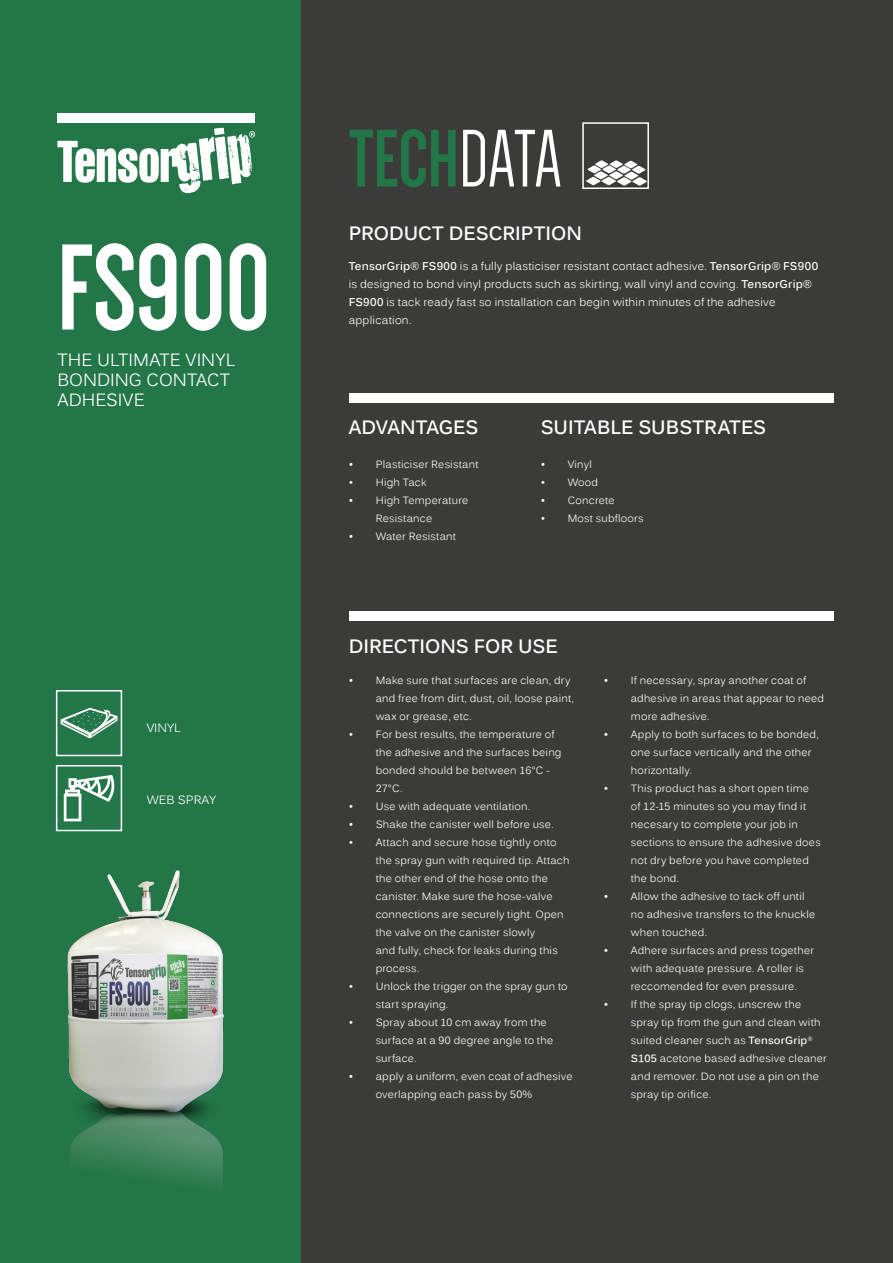
<style>
.page{position:relative;width:893px;height:1263px;background:#fff}
.page>*{position:absolute;margin:0;border:0;box-sizing:border-box;transform-origin:0 0}
.t1{font:700 126px "Dense";color:#fff}
.t2{font:700 84px "Dense";color:#237647}
.t3{font:700 19.2px "Kalinga";color:#fff}
.t4{font:17.7px/19.8px "Kalinga";color:#fff}
.t5{font:12px "Kalinga";color:#fff}
.t6{font:11.25px/18px "Kalinga";letter-spacing:.02em;color:#fff}
.t7{font:10.5px/18px "Kalinga";letter-spacing:.02em;color:#fff}
.s1{font-weight:400;color:#fff}
.s2{font-weight:700}
</style>
<div class="page">
<div style="left:0;top:0;width:302px;height:1263px;background:#237647"></div>
<div style="left:302px;top:0;width:591px;height:1263px;background:#3b3b3a"></div>
<div style="left:57px;top:113px;width:198px;height:9px;background:#fff"></div>
<svg style="left:57px;top:128px;width:198px;height:66px"></svg>
<img style="left:69px;top:1138px;width:154px;height:46px">
<img style="left:67px;top:870px;width:157px;height:268px">
<div style="left:349px;top:393px;width:484px;height:10px;background:#fff"></div>
<div style="left:349px;top:611px;width:484px;height:9px;background:#fff"></div>
<div style="left:56px;top:690px;width:66px;height:66px;border:2px solid #fff"></div>
<svg style="left:64px;top:775px;width:51px;height:46px"></svg>
<div style="left:56px;top:765px;width:66px;height:66px;border:2px solid #fff"></div>
<div style="left:582px;top:122px;width:67px;height:67px;border:2px solid #fff"></div>
<svg style="left:586px;top:160px;width:61px;height:26px"></svg>
<svg style="left:61px;top:708px;width:56px;height:30px"></svg>
<p class="t1" style="left:57px;top:226px;width:214px">FS900</p>
<p class="t4" style="left:57px;top:352px;width:180px">THE ULTIMATE VINYL<br>BONDING CONTACT<br>ADHESIVE</p>
<p class="t5" style="left:147px;top:720px;width:36px">VINYL</p>
<p class="t5" style="left:147px;top:792px;width:71px">WEB SPRAY</p>
<p class="t2" style="left:349px;top:118px;width:214px">TECH<span class="s1">DATA</span></p>
<p class="t3" style="left:349px;top:221px;width:235px">PRODUCT DESCRIPTION</p>
<p class="t6" style="left:349px;top:258px;width:471px"><span class="s2">TensorGrip® FS900</span> is a fully plasticiser resistant contact adhesive. <span class="s2">TensorGrip® FS900 </span>is designed to bond vinyl products such as skirting, wall vinyl and coving. <span class="s2">TensorGrip® FS900</span> is tack ready fast so installation can begin within minutes of the adhesive application.</p>
<p class="t3" style="left:349px;top:414px;width:131px">ADVANTAGES</p>
<p class="t7" style="left:349px;top:456px;width:131px">• Plasticiser Resistant</p>
<p class="t7" style="left:349px;top:474px;width:79px">• High Tack</p>
<p class="t7" style="left:376px;top:492px;width:94px;text-indent:-27px">• High Temperature<br>Resistance</p>
<p class="t7" style="left:349px;top:528px;width:109px">• Water Resistant</p>
<p class="t3" style="left:541px;top:414px;width:227px">SUITABLE SUBSTRATES</p>
<p class="t7" style="left:541px;top:456px;width:53px">• Vinyl</p>
<p class="t7" style="left:541px;top:474px;width:59px">• Wood</p>
<p class="t7" style="left:541px;top:492px;width:75px">• Concrete</p>
<p class="t7" style="left:541px;top:510px;width:104px">• Most subfloors</p>
<p class="t3" style="left:349px;top:633px;width:211px">DIRECTIONS FOR USE</p>
<p class="t7" style="left:376px;top:672px;width:200px;text-indent:-27px">• Make sure that surfaces are clean, dry and free from dirt, dust, oil, loose paint, wax or grease, etc.</p>
<p class="t7" style="left:376px;top:726px;width:187px;text-indent:-27px">• For best results, the temperature of the adhesive and the surfaces being bonded should be between 16°C -<br>27°C.</p>
<p class="t7" style="left:349px;top:798px;width:183px">• Use with adequate ventilation.</p>
<p class="t7" style="left:349px;top:816px;width:206px">• Shake the canister well before use.</p>
<p class="t7" style="left:376px;top:834px;width:195px;text-indent:-27px">• Attach and secure hose tightly onto the spray gun with required tip. Attach the other end of the hose onto the canister. Make sure the hose-valve connections are securely tight. Open the valve on the canister slowly<br>and fully, check for leaks during this process.</p>
<p class="t7" style="left:376px;top:978px;width:194px;text-indent:-27px">• Unlock the trigger on the spray gun to start spraying.</p>
<p class="t7" style="left:376px;top:1014px;width:179px;text-indent:-27px">• Spray about 10 cm away from the surface at a 90 degree angle to the surface.</p>
<p class="t7" style="left:376px;top:1068px;width:198px;text-indent:-27px">• apply a uniform, even coat of adhesive overlapping each pass by 50%</p>
<p class="t7" style="left:631px;top:672px;width:195px;text-indent:-27px">• If necessary, spray another coat of adhesive in areas that appear to need more adhesive.</p>
<p class="t7" style="left:631px;top:726px;width:189px;text-indent:-27px">• Apply to both surfaces to be bonded, one surface vertically and the other horizontally.</p>
<p class="t7" style="left:631px;top:780px;width:191px;text-indent:-27px">• This product has a short open time of 12-15 minutes so you may find it necesary to complete your job in sections to ensure the adhesive does not dry before you have completed the bond.</p>
<p class="t7" style="left:631px;top:888px;width:186px;text-indent:-27px">• Allow the adhesive to tack off until no adhesive transfers to the knuckle when touched.</p>
<p class="t7" style="left:631px;top:942px;width:185px;text-indent:-27px">• Adhere surfaces and press together with adequate pressure. A roller is reccomended for even pressure.</p>
<p class="t7" style="left:631px;top:996px;width:198px;text-indent:-27px">• If the spray tip clogs, unscrew the spray tip from the gun and clean with suited cleaner such as <span class="s2">TensorGrip</span><sup>®<br></sup><span class="s2">S105</span> acetone based adhesive cleaner and remover. Do not use a pin on the spray tip orifice.</p>
</div>
